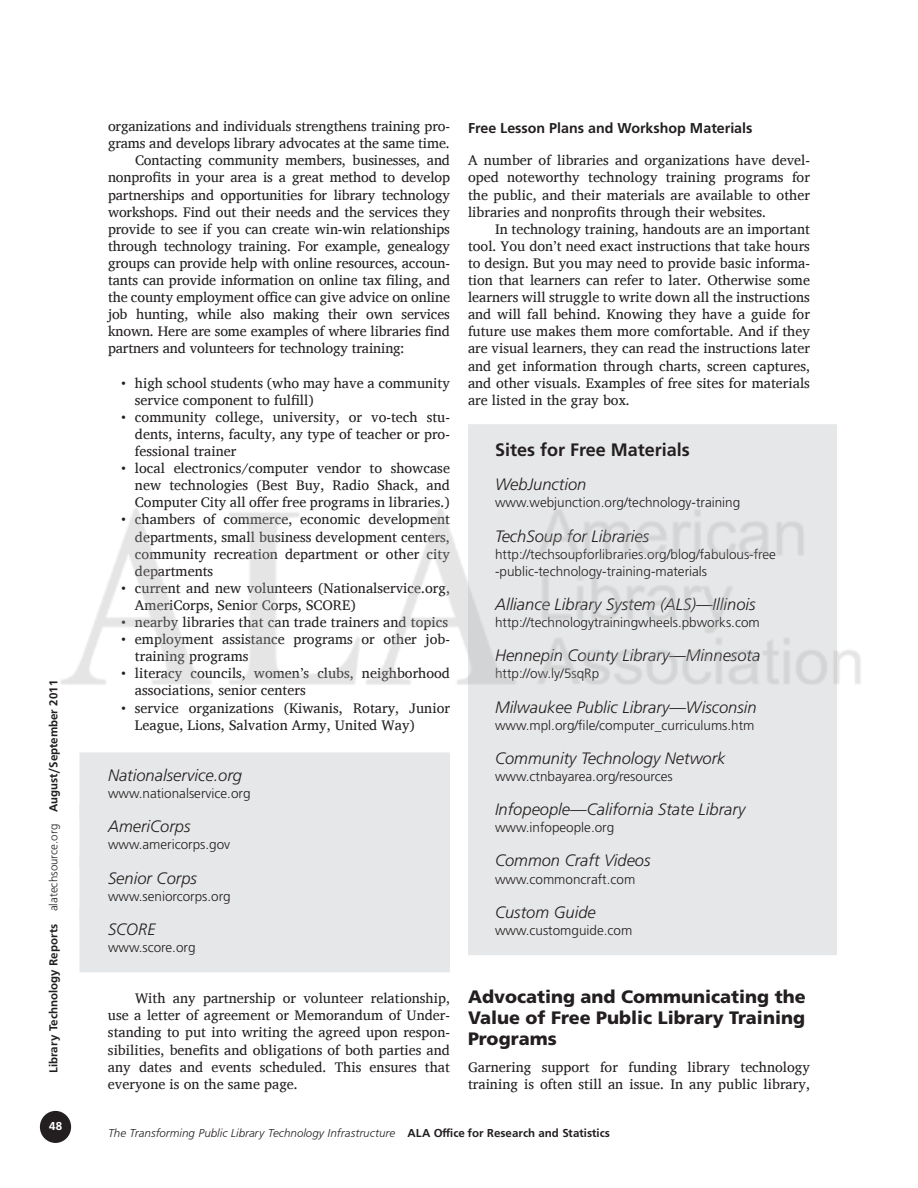
<style>
.page{position:relative;width:918px;height:1188px;background:#fff}
.page>*{position:absolute;margin:0;border:0;box-sizing:border-box;transform-origin:0 0}
.t1{font:900 18px/21px "Frutiger";color:#231f20;text-align:justify}
.t2{font:700 18px "Frutiger";color:#231f20}
.t3{font:italic 300 16.5px "Frutiger";color:#231f20}
.t4{font:14.25px/17.1px "Charis SIL";color:#231f20;text-align:justify}
.t5{font:700 14.25px "Frutiger";color:#231f20}
.t6{font:300 13.5px/17.1px "Frutiger";color:#231f20}
.t7{font:12px "Frugal Sans Light Italic DTC";color:#231f20}
.t8{font:12px "Frugal Sans Bold DTC";color:#231f20}
.t9{font:12px "Frugal Sans Bold DTC";color:#fff}
.s1{font-family:"Frugal Sans Light DTC"}
.s2{font-family:"Frugal Sans Bold DTC"}
</style>
<div class="page">
<div style="left:41px;top:1112px;width:29px;height:30px;background:#231f20;border-radius:50%"></div>
<div style="left:40px;top:1111px;width:31px;height:32px;border:2px solid #231f20;border-radius:50%"></div>
<div style="left:468px;top:424px;width:369px;height:119px;background:#e6e7e8"></div>
<div style="left:468px;top:684px;width:369px;height:66px;background:#e6e7e8"></div>
<div style="left:468px;top:735px;width:369px;height:66px;background:#e6e7e8"></div>
<div style="left:468px;top:787px;width:369px;height:66px;background:#e6e7e8"></div>
<div style="left:468px;top:838px;width:369px;height:66px;background:#e6e7e8"></div>
<div style="left:468px;top:889px;width:369px;height:66px;background:#e6e7e8"></div>
<div style="left:80px;top:752px;width:370px;height:66px;background:#e6e7e8"></div>
<div style="left:80px;top:804px;width:370px;height:66px;background:#e6e7e8"></div>
<div style="left:80px;top:855px;width:370px;height:66px;background:#e6e7e8"></div>
<div style="left:80px;top:906px;width:370px;height:66px;background:#e6e7e8"></div>
<img style="left:60px;top:508px;width:801px;height:177px">
<p class="t8" style="left:47px;top:1073px;width:395px;rotate:-90deg">Library Technology Reports <span class="s1">alatechsource.org</span> August/September 2011</p>
<p class="t9" style="left:49px;top:1119px;width:14px">48</p>
<p class="t4" style="left:108px;top:118px;width:343px">organizations and individuals strengthens training pro-</p>
<p class="t4" style="left:108px;top:135px;width:343px">grams and develops library advocates at the same time.</p>
<p class="t4" style="left:135px;top:152px;width:316px">Contacting community members, businesses, and</p>
<p class="t4" style="left:108px;top:169px;width:344px">nonprofits in your area is a great method to develop</p>
<p class="t4" style="left:108px;top:186px;width:343px">partnerships and opportunities for library technology</p>
<p class="t4" style="left:108px;top:203px;width:343px">workshops. Find out their needs and the services they</p>
<p class="t4" style="left:108px;top:220px;width:343px">provide to see if you can create win-win relationships</p>
<p class="t4" style="left:108px;top:237px;width:344px">through technology training. For example, genealogy</p>
<p class="t4" style="left:108px;top:254px;width:343px">groups can provide help with online resources, accoun-</p>
<p class="t4" style="left:108px;top:272px;width:344px">tants can provide information on online tax filing, and</p>
<p class="t4" style="left:108px;top:289px;width:344px">the county employment office can give advice on online</p>
<p class="t4" style="left:108px;top:306px;width:343px">job hunting, while also making their own services</p>
<p class="t4" style="left:108px;top:323px;width:343px">known. Here are some examples of where libraries find</p>
<p class="t4" style="left:108px;top:340px;width:298px">partners and volunteers for technology training:</p>
<p class="t4" style="left:135px;top:374px;width:316px;text-indent:-13px">• high school students (who may have a community service component to fulfill)</p>
<p class="t4" style="left:135px;top:408px;width:316px;text-indent:-13px">• community college, university, or vo-tech stu&shy;dents, interns, faculty, any type of teacher or pro&shy;fessional trainer</p>
<p class="t4" style="left:135px;top:460px;width:316px;text-indent:-13px">• local electronics/computer vendor to showcase new technologies (Best Buy, Radio Shack, and Computer City all offer free programs in libraries.)</p>
<p class="t4" style="left:135px;top:511px;width:317px;text-indent:-13px">• chambers of commerce, economic development departments, small business development centers, community recreation department or other city departments</p>
<p class="t4" style="left:135px;top:579px;width:317px;text-indent:-13px">• current and new volunteers (Nationalservice.org,<br>AmeriCorps, Senior Corps, SCORE)</p>
<p class="t4" style="left:121px;top:614px;width:328px">• nearby libraries that can trade trainers and topics</p>
<p class="t4" style="left:135px;top:631px;width:317px;text-indent:-13px">• employment assistance programs or other job&shy;training programs</p>
<p class="t4" style="left:135px;top:665px;width:316px;text-indent:-13px">• literacy councils, women’s clubs, neighborhood associations, senior centers</p>
<p class="t4" style="left:135px;top:699px;width:317px;text-indent:-13px">• service organizations (Kiwanis, Rotary, Junior<br>League, Lions, Salvation Army, United Way)</p>
<p class="t3" style="left:108px;top:766px;width:136px">Nationalservice.org</p>
<p class="t6" style="left:108px;top:785px;width:144px">www.nationalservice.org</p>
<p class="t3" style="left:108px;top:817px;width:84px">AmeriCorps</p>
<p class="t6" style="left:108px;top:836px;width:124px">www.americorps.gov</p>
<p class="t3" style="left:108px;top:868px;width:90px">Senior Corps</p>
<p class="t6" style="left:108px;top:888px;width:124px">www.seniorcorps.org</p>
<p class="t3" style="left:108px;top:920px;width:49px">SCORE</p>
<p class="t6" style="left:108px;top:939px;width:89px">www.score.org</p>
<p class="t4" style="left:108px;top:990px;width:344px;text-indent:27px">With any partnership or volunteer relationship, use a letter of agreement or Memorandum of Under&shy;standing to put into writing the agreed upon respon&shy;sibilities, benefits and obligations of both parties and any dates and events scheduled. This ensures that everyone is on the same page.</p>
<p class="t5" style="left:468px;top:120px;width:286px">Free Lesson Plans and Workshop Materials</p>
<p class="t4" style="left:468px;top:152px;width:344px">A number of libraries and organizations have devel&shy;oped noteworthy technology training programs for the public, and their materials are available to other libraries and nonprofits through their websites.</p>
<p class="t4" style="left:468px;top:220px;width:343px;text-indent:27px">In technology training, handouts are an important tool. You don’t need exact instructions that take hours to design. But you may need to provide basic informa&shy;tion that learners can refer to later. Otherwise some learners will struggle to write down all the instructions and will fall behind. Knowing they have a guide for future use makes them more comfortable. And if they are visual learners, they can read the instructions later and get information through charts, screen captures, and other visuals. Examples of free sites for materials are listed in the gray box.</p>
<p class="t2" style="left:495px;top:439px;width:196px">Sites for Free Materials</p>
<p class="t3" style="left:495px;top:475px;width:93px">WebJunction</p>
<p class="t6" style="left:495px;top:494px;width:247px">www.webjunction.org/technology-training</p>
<p class="t3" style="left:495px;top:526px;width:156px">TechSoup for Libraries</p>
<p class="t6" style="left:495px;top:546px;width:283px">http://techsoupforlibraries.org/blog/fabulous-free -public-technology-training-materials</p>
<p class="t3" style="left:495px;top:595px;width:262px">Alliance Library System (ALS)—Illinois</p>
<p class="t6" style="left:495px;top:614px;width:266px">http://technologytrainingwheels.pbworks.com</p>
<p class="t3" style="left:495px;top:646px;width:267px">Hennepin County Library—Minnesota</p>
<p class="t6" style="left:495px;top:665px;width:106px">http://ow.ly/5sqRp</p>
<p class="t3" style="left:495px;top:697px;width:263px">Milwaukee Public Library—Wisconsin</p>
<p class="t6" style="left:495px;top:717px;width:261px">www.mpl.org/file/computer_curriculums.htm</p>
<p class="t3" style="left:495px;top:749px;width:232px">Community Technology Network</p>
<p class="t6" style="left:495px;top:768px;width:179px">www.ctnbayarea.org/resources</p>
<p class="t3" style="left:495px;top:800px;width:252px">Infopeople—California State Library</p>
<p class="t6" style="left:495px;top:819px;width:121px">www.infopeople.org</p>
<p class="t3" style="left:495px;top:851px;width:157px">Common Craft Videos</p>
<p class="t6" style="left:495px;top:870px;width:142px">www.commoncraft.com</p>
<p class="t3" style="left:495px;top:903px;width:102px">Custom Guide</p>
<p class="t6" style="left:495px;top:922px;width:139px">www.customguide.com</p>
<p class="t1" style="left:468px;top:986px;width:339px">Advocating and Communicating the Value of Free Public Library Training Programs</p>
<p class="t4" style="left:468px;top:1058px;width:343px">Garnering support for funding library technology training is often still an issue. In any public library,</p>
<p class="t7" style="left:108px;top:1126px;width:504px">The Transforming Public Library Technology Infrastructure <span class="s2">ALA Office for Research and Statistics</span></p>
</div>
